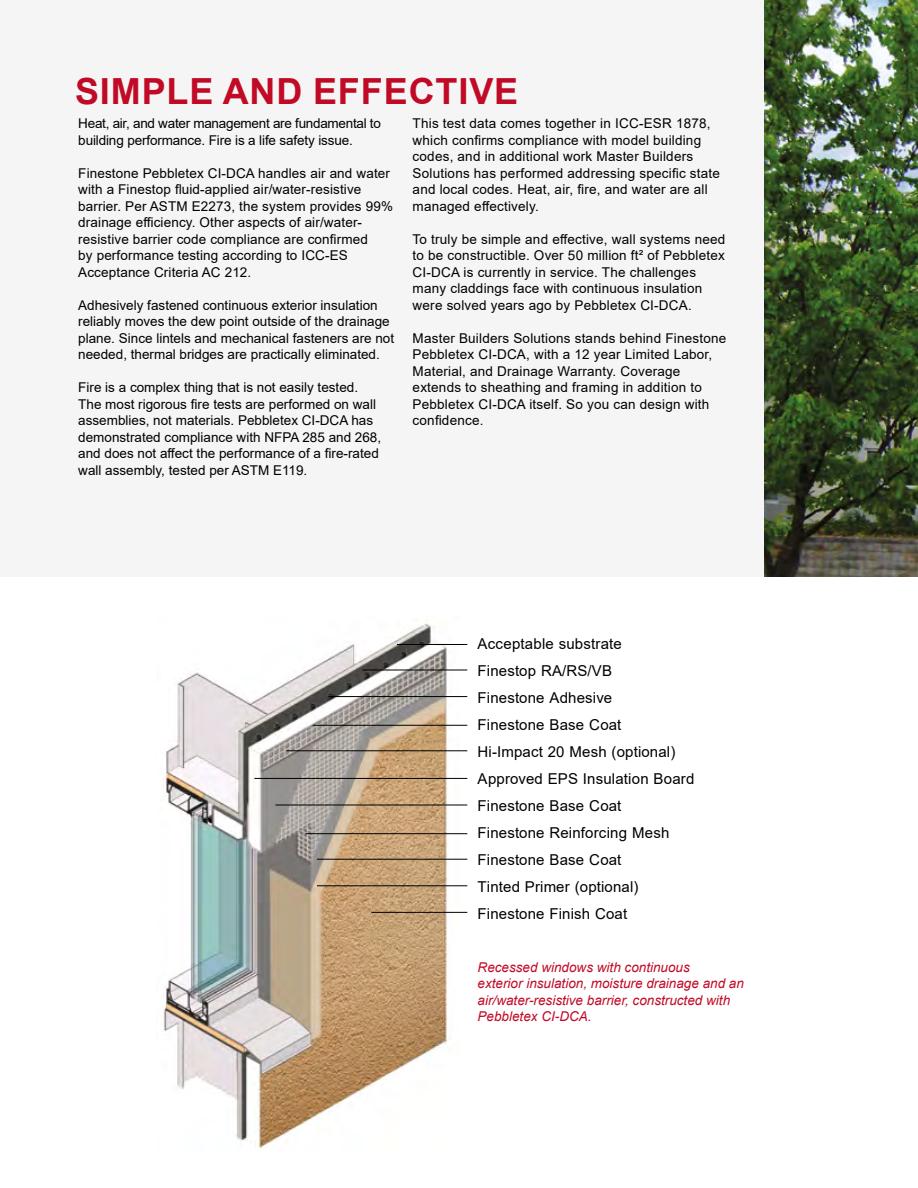
<style>
.page{position:relative;width:918px;height:1188px;background:#fff}
.page>*{position:absolute;margin:0;border:0;box-sizing:border-box;transform-origin:0 0}
.t1{font:700 36px "Arial";letter-spacing:.025em;color:#c10a25}
.t2{font:15px/27px "Arial";letter-spacing:.01em;color:#000}
.t3{font:13.5px/16.5px "Arial";letter-spacing:.01em;color:#000}
.t4{font:italic 13.5px/16.5px "Arial";color:#c10a25}
.t5{font:13.5px/16.5px "Arial";letter-spacing:-.01em;color:#000}
</style>
<div class="page">
<div style="left:0;top:0;width:918px;height:576px;background:#f5f5f5"></div>
<img style="left:764px;top:0;width:154px;height:576px">
<img style="left:162px;top:620px;width:297px;height:530px">
<hr style="left:397px;top:644px;width:70px;height:1px;background:#000">
<hr style="left:362px;top:670px;width:105px;height:1px;background:#000">
<hr style="left:328px;top:696px;width:139px;height:1px;background:#000">
<hr style="left:313px;top:725px;width:154px;height:1px;background:#000">
<hr style="left:254px;top:778px;width:213px;height:1px;background:#000">
<hr style="left:286px;top:750px;width:181px;height:1px;background:#000">
<hr style="left:306px;top:833px;width:161px;height:1px;background:#000">
<hr style="left:317px;top:885px;width:150px;height:1px;background:#000">
<hr style="left:317px;top:859px;width:150px;height:1px;background:#000">
<hr style="left:371px;top:912px;width:96px;height:1px;background:#000">
<hr style="left:275px;top:805px;width:192px;height:1px;background:#000">
<h1 class="t1" style="left:75px;top:66px;width:445px">SIMPLE AND EFFECTIVE</h1>
<p class="t5" style="left:78px;top:115px;width:304px">Heat, air, and water management are fundamental to building performance. Fire is a life safety issue.</p>
<p class="t3" style="left:78px;top:165px;width:316px">Finestone Pebbletex CI-DCA handles air and water with a Finestop fluid-applied air/water-resistive barrier. Per ASTM E2273, the system provides 99% drainage efficiency. Other aspects of air/water&shy;resistive barrier code compliance are confirmed<br>by performance testing according to ICC-ES Acceptance Criteria AC 212.</p>
<p class="t3" style="left:78px;top:297px;width:317px">Adhesively fastened continuous exterior insulation reliably moves the dew point outside of the drainage plane. Since lintels and mechanical fasteners are not needed, thermal bridges are practically eliminated.</p>
<p class="t3" style="left:78px;top:379px;width:304px">Fire is a complex thing that is not easily tested.<br>The most rigorous fire tests are performed on wall assemblies, not materials. Pebbletex CI-DCA has demonstrated compliance with NFPA 285 and 268, and does not affect the performance of a fire-rated wall assembly, tested per ASTM E119.</p>
<p class="t3" style="left:413px;top:115px;width:309px">This test data comes together in ICC-ESR 1878, which confirms compliance with model building codes, and in additional work Master Builders Solutions has performed addressing specific state and local codes. Heat, air, fire, and water are all managed effectively.</p>
<p class="t3" style="left:413px;top:231px;width:314px">To truly be simple and effective, wall systems need to be constructible. Over 50 million ft² of Pebbletex CI-DCA is currently in service. The challenges many claddings face with continuous insulation were solved years ago by Pebbletex CI-DCA.</p>
<p class="t3" style="left:413px;top:329px;width:315px">Master Builders Solutions stands behind Finestone Pebbletex CI-DCA, with a 12 year Limited Labor, Material, and Drainage Warranty. Coverage extends to sheathing and framing in addition to Pebbletex CI-DCA itself. So you can design with confidence.</p>
<p class="t2" style="left:478px;top:630px;width:218px">Acceptable substrate<br>Finestop RA/RS/VB<br>Finestone Adhesive<br>Finestone Base Coat<br>Hi-Impact 20 Mesh (optional)<br>Approved EPS Insulation Board<br>Finestone Base Coat<br>Finestone Reinforcing Mesh<br>Finestone Base Coat<br>Tinted Primer (optional)<br>Finestone Finish Coat</p>
<p class="t4" style="left:478px;top:959px;width:268px">Recessed windows with continuous<br>exterior insulation, moisture drainage and an air/water-resistive barrier, constructed with Pebbletex CI-DCA.</p>
</div>
